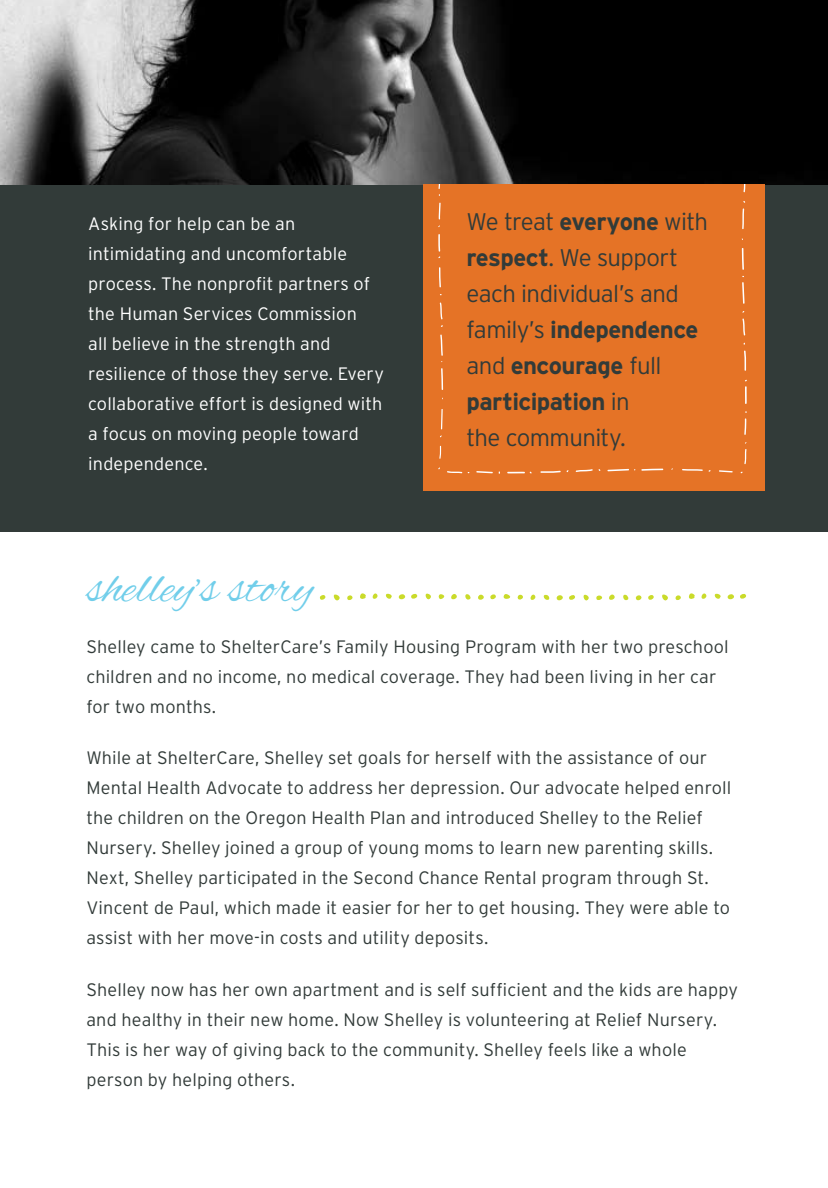
<style>
.page{position:relative;width:828px;height:1188px;background:#fff}
.page>*{position:absolute;margin:0;border:0;box-sizing:border-box;transform-origin:0 0}
.t1{font:50px "Alex Brush ROB";color:#71ceea}
.t2{font:300 24px/36px "Interstate";letter-spacing:-.025em;color:#323b39}
.t3{font:300 18px/30px "Interstate";letter-spacing:.01em;color:#323b39}
.t4{font:300 18px/30px "Interstate";letter-spacing:.01em;color:#fff}
.s1{font-weight:700}
</style>
<div class="page">
<div style="left:0;top:184px;width:828px;height:348px;background:#323b39"></div>
<img style="left:0;top:0;width:828px;height:184px">
<svg style="left:319px;top:593px;width:112px;height:8px"></svg>
<svg style="left:438px;top:594px;width:112px;height:6px"></svg>
<svg style="left:556px;top:594px;width:112px;height:7px"></svg>
<svg style="left:675px;top:593px;width:72px;height:7px"></svg>
<div style="left:423px;top:184px;width:341px;height:307px;background:#e57326"></div>
<svg style="left:507px;top:471px;width:25px;height:3px"></svg>
<svg style="left:476px;top:471px;width:17px;height:2px"></svg>
<svg style="left:447px;top:471px;width:23px;height:3px"></svg>
<svg style="left:540px;top:470px;width:29px;height:3px"></svg>
<svg style="left:719px;top:470px;width:14px;height:2px"></svg>
<svg style="left:682px;top:469px;width:29px;height:3px"></svg>
<svg style="left:607px;top:469px;width:56px;height:3px"></svg>
<svg style="left:576px;top:469px;width:17px;height:3px"></svg>
<svg style="left:744px;top:442px;width:3px;height:22px"></svg>
<svg style="left:439px;top:446px;width:2px;height:13px"></svg>
<svg style="left:744px;top:411px;width:3px;height:24px"></svg>
<svg style="left:440px;top:409px;width:3px;height:29px"></svg>
<svg style="left:745px;top:379px;width:2px;height:25px"></svg>
<svg style="left:744px;top:351px;width:2px;height:20px"></svg>
<svg style="left:440px;top:335px;width:3px;height:55px"></svg>
<svg style="left:742px;top:311px;width:3px;height:24px"></svg>
<svg style="left:440px;top:302px;width:3px;height:17px"></svg>
<svg style="left:742px;top:276px;width:3px;height:28px"></svg>
<svg style="left:439px;top:267px;width:2px;height:20px"></svg>
<svg style="left:742px;top:248px;width:2px;height:22px"></svg>
<svg style="left:742px;top:201px;width:4px;height:28px"></svg>
<svg style="left:438px;top:203px;width:3px;height:56px"></svg>
<svg style="left:744px;top:184px;width:2px;height:8px"></svg>
<svg style="left:438px;top:184px;width:2px;height:12px"></svg>
<p class="t4" style="left:88px;top:209px;width:297px">Asking for help can be an intimidating and uncomfortable process. The nonprofit partners of the Human Services Commission<br>all believe in the strength and resilience of those they serve. Every collaborative effort is designed with a focus on moving people toward independence.</p>
<h1 class="t1" style="left:86px;top:558px;width:228px">shelley’s story</h1>
<h2 class="t2" style="left:466px;top:204px;width:243px">We treat <span class="s1">everyone</span> with <span class="s1">respect</span>. We support each individual’s and family’s <span class="s1">independence </span>and <span class="s1">encourage</span> full <span class="s1">participation</span> in<br>the community.</h2>
<p class="t3" style="left:86px;top:631px;width:644px">Shelley came to ShelterCare’s Family Housing Program with her two preschool children and no income, no medical coverage. They had been living in her car for two months.</p>
<p class="t3" style="left:86px;top:743px;width:647px">While at ShelterCare, Shelley set goals for herself with the assistance of our Mental Health Advocate to address her depression. Our advocate helped enroll the children on the Oregon Health Plan and introduced Shelley to the Relief Nursery. Shelley joined a group of young moms to learn new parenting skills.<br>Next, Shelley participated in the Second Chance Rental program through St.<br>Vincent de Paul, which made it easier for her to get housing. They were able to assist with her move-in costs and utility deposits.</p>
<p class="t3" style="left:86px;top:974px;width:653px">Shelley now has her own apartment and is self sufficient and the kids are happy and healthy in their new home. Now Shelley is volunteering at Relief Nursery.<br>This is her way of giving back to the community. Shelley feels like a whole person by helping others.</p>
</div>
